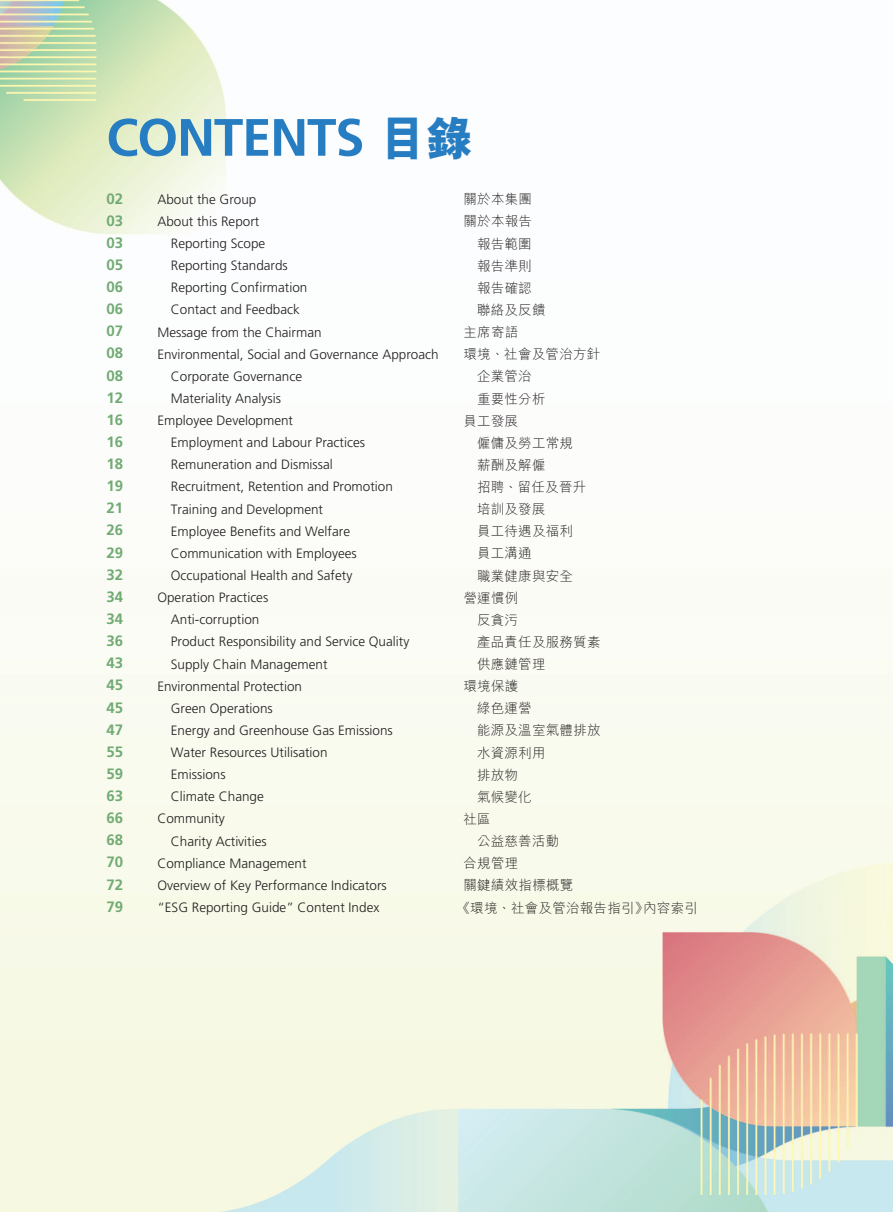
<style>
.page{position:relative;width:893px;height:1212px;background:#fff}
.page>*{position:absolute;margin:0;border:0;box-sizing:border-box;transform-origin:0 0}
.t1{font:700 52.5px "Frutiger LT Std";letter-spacing:-.02em;color:#277dc1}
._50_Table_txt{font:700 15px "Frutiger LT Std";color:#71ab73}
._50_Table_txt-2{font:300 13.5px "Frutiger LT Std";color:#231f20}
._50_Table_txt-3{font:300 13.5px "M Hei HK";letter-spacing:.02em;color:#231f20}
.s1{font-family:"M Hei HK";font-weight:800;font-size:48px}
</style>
<div class="page">
<img style="left:0;top:0;width:893px;height:1212px">
<p class="t1" style="left:106px;top:107px;width:369px">CONTENTS <span class="s1">目錄</span></p>
<p class="_50_Table_txt" style="left:106px;top:189px;width:18px">02</p>
<p class="_50_Table_txt-2" style="left:157px;top:191px;width:101px">About the Group</p>
<p class="_50_Table_txt-3" style="left:463px;top:192px;width:70px">關於本集團</p>
<p class="_50_Table_txt" style="left:106px;top:212px;width:18px">03</p>
<p class="_50_Table_txt-2" style="left:157px;top:214px;width:104px">About this Report</p>
<p class="_50_Table_txt-3" style="left:463px;top:215px;width:70px">關於本報告</p>
<p class="_50_Table_txt" style="left:106px;top:234px;width:18px">03</p>
<p class="_50_Table_txt-2" style="left:171px;top:236px;width:96px">Reporting Scope</p>
<p class="_50_Table_txt-3" style="left:477px;top:237px;width:56px">報告範圍</p>
<p class="_50_Table_txt" style="left:106px;top:256px;width:18px">05</p>
<p class="_50_Table_txt-2" style="left:171px;top:258px;width:119px">Reporting Standards</p>
<p class="_50_Table_txt-3" style="left:477px;top:259px;width:56px">報告準則</p>
<p class="_50_Table_txt" style="left:106px;top:278px;width:18px">06</p>
<p class="_50_Table_txt-2" style="left:171px;top:280px;width:138px">Reporting Confirmation</p>
<p class="_50_Table_txt-3" style="left:477px;top:281px;width:56px">報告確認</p>
<p class="_50_Table_txt" style="left:106px;top:300px;width:18px">06</p>
<p class="_50_Table_txt-2" style="left:171px;top:302px;width:131px">Contact and Feedback</p>
<p class="_50_Table_txt-3" style="left:477px;top:303px;width:70px">聯絡及反饋</p>
<p class="_50_Table_txt" style="left:106px;top:322px;width:18px">07</p>
<p class="_50_Table_txt-2" style="left:157px;top:324px;width:166px">Message from the Chairman</p>
<p class="_50_Table_txt-3" style="left:463px;top:325px;width:56px">主席寄語</p>
<p class="_50_Table_txt" style="left:106px;top:344px;width:18px">08</p>
<p class="_50_Table_txt-2" style="left:157px;top:346px;width:283px">Environmental, Social and Governance Approach</p>
<p class="_50_Table_txt-3" style="left:463px;top:347px;width:138px">環境、社會及管治方針</p>
<p class="_50_Table_txt" style="left:106px;top:366px;width:18px">08</p>
<p class="_50_Table_txt-2" style="left:171px;top:368px;width:133px">Corporate Governance</p>
<p class="_50_Table_txt-3" style="left:477px;top:369px;width:56px">企業管治</p>
<p class="_50_Table_txt" style="left:106px;top:389px;width:18px">12</p>
<p class="_50_Table_txt-2" style="left:171px;top:391px;width:112px">Materiality Analysis</p>
<p class="_50_Table_txt-3" style="left:477px;top:392px;width:70px">重要性分析</p>
<p class="_50_Table_txt" style="left:106px;top:411px;width:18px">16</p>
<p class="_50_Table_txt-2" style="left:157px;top:413px;width:137px">Employee Development</p>
<p class="_50_Table_txt-3" style="left:463px;top:414px;width:56px">員工發展</p>
<p class="_50_Table_txt" style="left:106px;top:433px;width:18px">16</p>
<p class="_50_Table_txt-2" style="left:171px;top:435px;width:196px">Employment and Labour Practices</p>
<p class="_50_Table_txt-3" style="left:477px;top:436px;width:98px">僱傭及勞工常規</p>
<p class="_50_Table_txt" style="left:106px;top:455px;width:18px">18</p>
<p class="_50_Table_txt-2" style="left:171px;top:457px;width:164px">Remuneration and Dismissal</p>
<p class="_50_Table_txt-3" style="left:477px;top:458px;width:70px">薪酬及解僱</p>
<p class="_50_Table_txt" style="left:106px;top:477px;width:18px">19</p>
<p class="_50_Table_txt-2" style="left:171px;top:479px;width:224px">Recruitment, Retention and Promotion</p>
<p class="_50_Table_txt-3" style="left:477px;top:480px;width:111px">招聘、留任及晉升</p>
<p class="_50_Table_txt" style="left:106px;top:499px;width:18px">21</p>
<p class="_50_Table_txt-2" style="left:171px;top:501px;width:154px">Training and Development</p>
<p class="_50_Table_txt-3" style="left:477px;top:502px;width:70px">培訓及發展</p>
<p class="_50_Table_txt" style="left:106px;top:521px;width:18px">26</p>
<p class="_50_Table_txt-2" style="left:171px;top:523px;width:181px">Employee Benefits and Welfare</p>
<p class="_50_Table_txt-3" style="left:477px;top:524px;width:98px">員工待遇及福利</p>
<p class="_50_Table_txt" style="left:106px;top:543px;width:18px">29</p>
<p class="_50_Table_txt-2" style="left:171px;top:545px;width:188px">Communication with Employees</p>
<p class="_50_Table_txt-3" style="left:477px;top:547px;width:56px">員工溝通</p>
<p class="_50_Table_txt" style="left:106px;top:566px;width:18px">32</p>
<p class="_50_Table_txt-2" style="left:171px;top:568px;width:183px">Occupational Health and Safety</p>
<p class="_50_Table_txt-3" style="left:477px;top:569px;width:98px">職業健康與安全</p>
<p class="_50_Table_txt" style="left:106px;top:588px;width:18px">34</p>
<p class="_50_Table_txt-2" style="left:157px;top:590px;width:112px">Operation Practices</p>
<p class="_50_Table_txt-3" style="left:463px;top:591px;width:56px">營運慣例</p>
<p class="_50_Table_txt" style="left:106px;top:610px;width:18px">34</p>
<p class="_50_Table_txt-2" style="left:171px;top:612px;width:90px">Anti-corruption</p>
<p class="_50_Table_txt-3" style="left:477px;top:613px;width:43px">反貪污</p>
<p class="_50_Table_txt" style="left:106px;top:632px;width:18px">36</p>
<p class="_50_Table_txt-2" style="left:171px;top:634px;width:240px">Product Responsibility and Service Quality</p>
<p class="_50_Table_txt-3" style="left:477px;top:635px;width:125px">產品責任及服務質素</p>
<p class="_50_Table_txt" style="left:106px;top:654px;width:18px">43</p>
<p class="_50_Table_txt-2" style="left:171px;top:656px;width:158px">Supply Chain Management</p>
<p class="_50_Table_txt-3" style="left:477px;top:657px;width:70px">供應鏈管理</p>
<p class="_50_Table_txt" style="left:106px;top:676px;width:18px">45</p>
<p class="_50_Table_txt-2" style="left:157px;top:678px;width:146px">Environmental Protection</p>
<p class="_50_Table_txt-3" style="left:463px;top:679px;width:56px">環境保護</p>
<p class="_50_Table_txt" style="left:106px;top:698px;width:18px">45</p>
<p class="_50_Table_txt-2" style="left:171px;top:700px;width:104px">Green Operations</p>
<p class="_50_Table_txt-3" style="left:477px;top:701px;width:56px">綠色運營</p>
<p class="_50_Table_txt" style="left:106px;top:721px;width:18px">47</p>
<p class="_50_Table_txt-2" style="left:171px;top:723px;width:224px">Energy and Greenhouse Gas Emissions</p>
<p class="_50_Table_txt-3" style="left:477px;top:724px;width:125px">能源及溫室氣體排放</p>
<p class="_50_Table_txt" style="left:106px;top:743px;width:18px">55</p>
<p class="_50_Table_txt-2" style="left:171px;top:745px;width:158px">Water Resources Utilisation</p>
<p class="_50_Table_txt-3" style="left:477px;top:746px;width:70px">水資源利用</p>
<p class="_50_Table_txt" style="left:106px;top:765px;width:18px">59</p>
<p class="_50_Table_txt-2" style="left:171px;top:767px;width:56px">Emissions</p>
<p class="_50_Table_txt-3" style="left:477px;top:768px;width:43px">排放物</p>
<p class="_50_Table_txt" style="left:106px;top:787px;width:18px">63</p>
<p class="_50_Table_txt-2" style="left:171px;top:789px;width:95px">Climate Change</p>
<p class="_50_Table_txt-3" style="left:477px;top:790px;width:56px">氣候變化</p>
<p class="_50_Table_txt" style="left:106px;top:809px;width:18px">66</p>
<p class="_50_Table_txt-2" style="left:157px;top:811px;width:69px">Community</p>
<p class="_50_Table_txt-3" style="left:463px;top:812px;width:29px">社區</p>
<p class="_50_Table_txt" style="left:106px;top:831px;width:18px">68</p>
<p class="_50_Table_txt-2" style="left:171px;top:833px;width:97px">Charity Activities</p>
<p class="_50_Table_txt-3" style="left:477px;top:834px;width:84px">公益慈善活動</p>
<p class="_50_Table_txt" style="left:106px;top:853px;width:18px">70</p>
<p class="_50_Table_txt-2" style="left:157px;top:855px;width:151px">Compliance Management</p>
<p class="_50_Table_txt-3" style="left:463px;top:856px;width:56px">合規管理</p>
<p class="_50_Table_txt" style="left:106px;top:875px;width:18px">72</p>
<p class="_50_Table_txt-2" style="left:157px;top:877px;width:231px">Overview of Key Performance Indicators</p>
<p class="_50_Table_txt-3" style="left:463px;top:878px;width:111px">關鍵績效指標概覽</p>
<p class="_50_Table_txt" style="left:106px;top:898px;width:18px">79</p>
<p class="_50_Table_txt-2" style="left:157px;top:900px;width:224px">“ESG Reporting Guide” Content Index</p>
<p class="_50_Table_txt-3" style="left:457px;top:901px;width:243px">《環境、社會及管治報告指引》內容索引</p>
</div>
